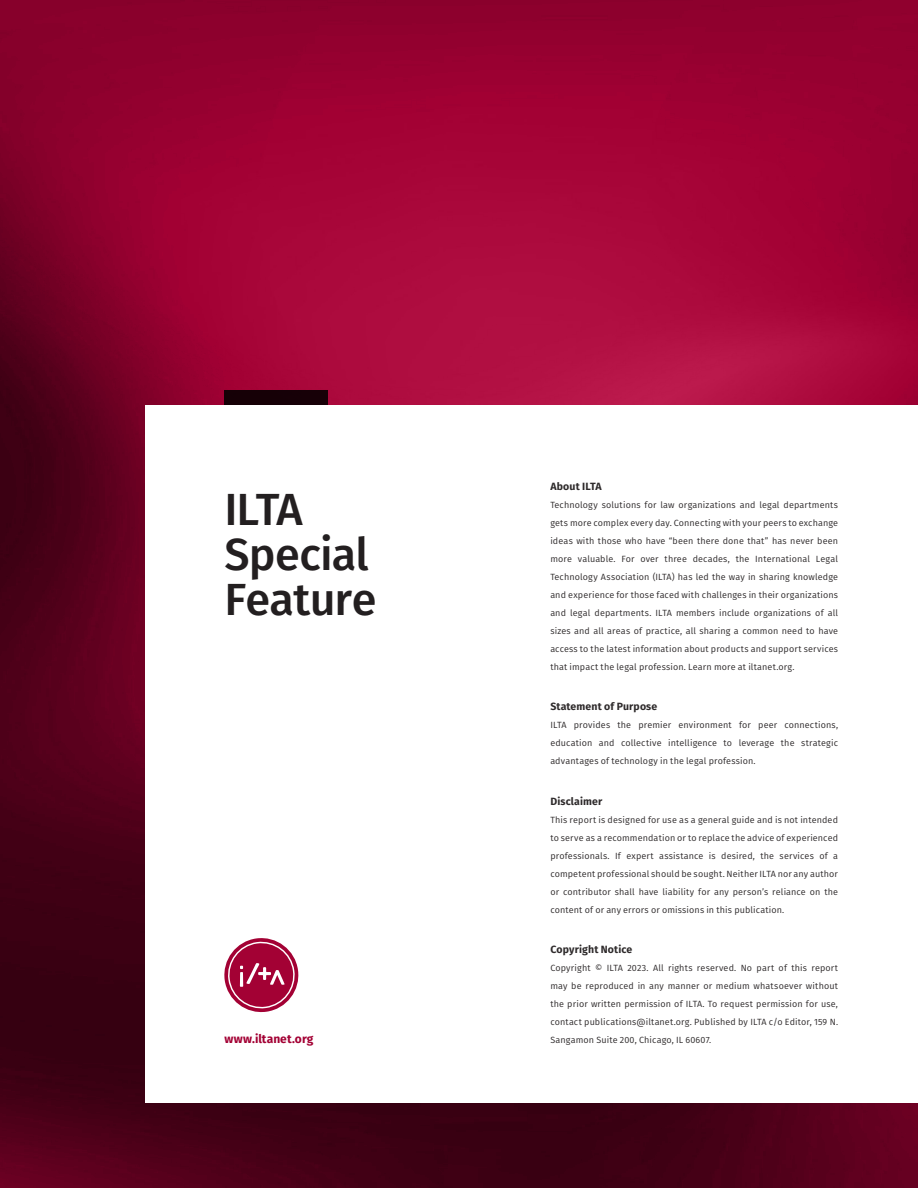
<style>
.page{position:relative;width:918px;height:1188px;background:#fff}
.page>*{position:absolute;margin:0;border:0;box-sizing:border-box;transform-origin:0 0}
.Headline_30_35_Left{font:500 45px/45px "Fira Sans";letter-spacing:-.015em;color:#231f20}
.Copy_Text_08_14_Left{font:700 12px "Fira Sans";letter-spacing:.01em;color:#a30134}
.t1{font:700 10.5px "Fira Sans";letter-spacing:.015em;color:#231f20}
.t2{font:9px/18px "Fira Sans";letter-spacing:.015em;color:#231f20;text-align:justify}
</style>
<div class="page">
<img style="left:0;top:0;width:918px;height:1188px">
<div style="left:145px;top:405px;width:773px;height:698px;background:#fff"></div>
<div style="left:224px;top:390px;width:104px;height:15px;background:#160006"></div>
<svg style="left:224px;top:938px;width:75px;height:75px"></svg>
<p class="Headline_30_35_Left" style="left:224px;top:485px;width:80px">ILTA</p>
<p class="Headline_30_35_Left" style="left:224px;top:530px;width:154px">Special<br>Feature</p>
<p class="t1" style="left:550px;top:477px;width:53px">About ILTA</p>
<p class="t2" style="left:550px;top:496px;width:289px">Technology solutions for law organizations and legal departments gets more complex every day. Connecting with your peers to exchange ideas with those who have “been there done that” has never been more valuable. For over three decades, the International Legal Technology Association (ILTA) has led the way in sharing knowledge and experience for those faced with challenges in their organizations and legal departments. ILTA members include organizations of all sizes and all areas of practice, all sharing a common need to have access to the latest information about products and support services that impact the legal profession. Learn more at iltanet.org.</p>
<p class="t1" style="left:550px;top:698px;width:108px">Statement of Purpose</p>
<p class="t2" style="left:550px;top:716px;width:289px">ILTA provides the premier environment for peer connections, education and collective intelligence to leverage the strategic advantages of technology in the legal profession.</p>
<p class="t1" style="left:550px;top:792px;width:54px">Disclaimer</p>
<p class="t2" style="left:550px;top:811px;width:289px">This report is designed for use as a general guide and is not intended to serve as a recommendation or to replace the advice of experienced professionals. If expert assistance is desired, the services of a competent professional should be sought. Neither ILTA nor any author or contributor shall have liability for any person’s reliance on the content of or any errors or omissions in this publication.</p>
<p class="t1" style="left:550px;top:941px;width:84px">Copyright Notice</p>
<p class="t2" style="left:550px;top:959px;width:289px">Copyright © ILTA 2023. All rights reserved. No part of this report may be reproduced in any manner or medium whatsoever without the prior written permission of ILTA. To request permission for use, contact publications@iltanet.org. Published by ILTA c/o Editor, 159 N.</p>
<p class="Copy_Text_08_14_Left" style="left:224px;top:1028px;width:91px">www.iltanet.org</p>
<p class="t2" style="left:550px;top:1031px;width:163px">Sangamon Suite 200, Chicago, IL 60607.</p>
</div>
